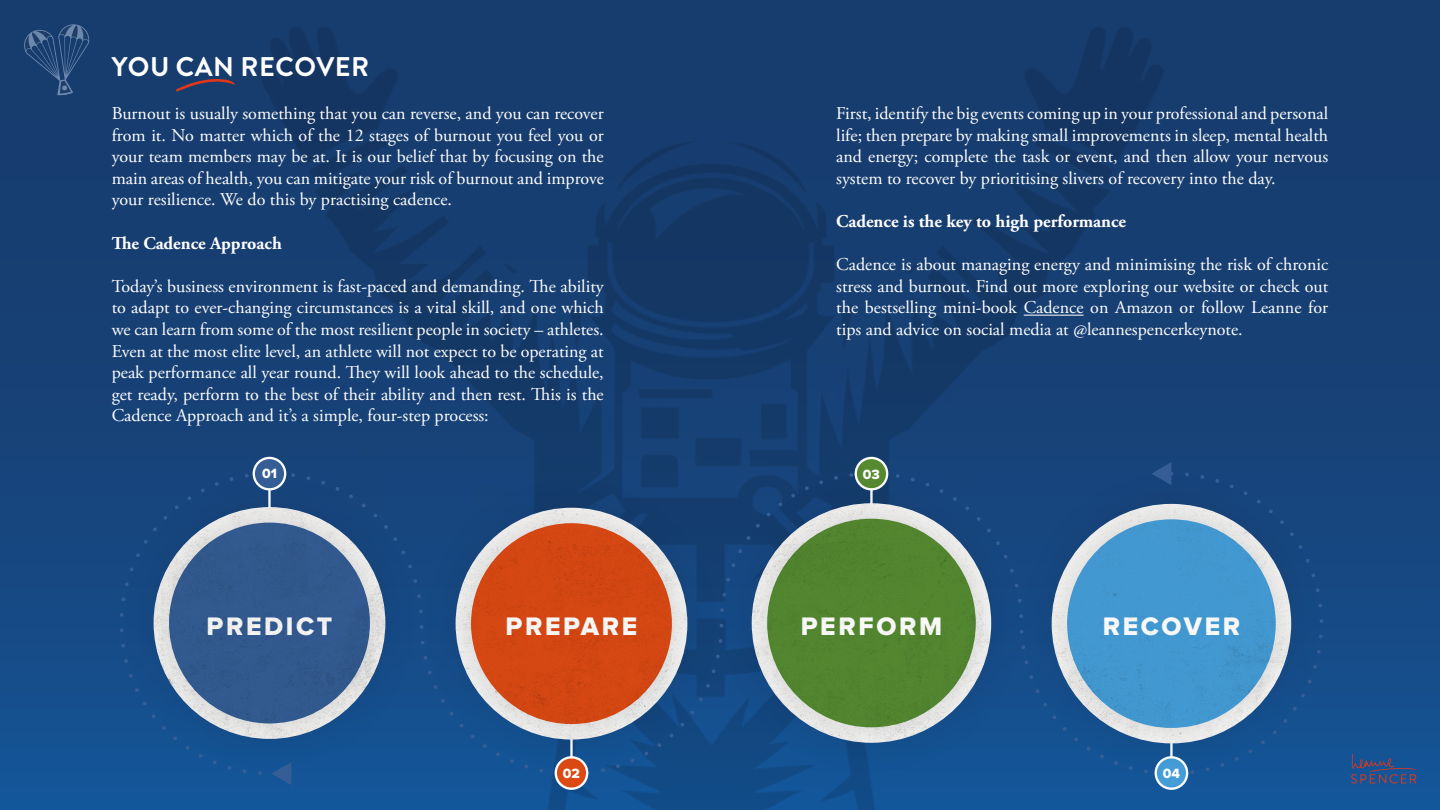
<style>
.page{position:relative;width:1440px;height:810px;background:#fff}
.page>*{position:absolute;margin:0;border:0;box-sizing:border-box;transform-origin:0 0}
.Body_Title{font:700 27px "Brandon Grotesque";letter-spacing:.02em;color:#fff}
.t1{font:26.25px "Proxima Nova Extrabld";letter-spacing:.1em;color:#fff}
.Body_paragraph{font:18px/21.6px "Adobe Garamond Pro";color:#fff;text-align:justify}
.Body_paragraph-2{font:700 18px "Adobe Garamond Pro";color:#fff}
.t2{font:13.88px "Proxima Nova Extrabld";color:#fff}
</style>
<div class="page">
<img style="left:0;top:0;width:1440px;height:810px">
<img style="left:1046px;top:450px;width:300px;height:347px">
<img style="left:698px;top:449px;width:348px;height:348px">
<img style="left:440px;top:453px;width:302px;height:341px">
<img style="left:99px;top:453px;width:341px;height:341px">
<img style="left:154px;top:503px;width:1137px;height:240px">
<svg style="left:1351px;top:754px;width:65px;height:30px"></svg>
<svg style="left:24px;top:23px;width:66px;height:72px"></svg>
<hr style="left:1024px;top:315px;width:60px;height:1px;background:#fff">
<p class="Body_Title" style="left:112px;top:48px;width:259px">YOU CAN RECOVER</p>
<p class="Body_paragraph" style="left:112px;top:103px;width:494px">Burnout is usually something that you can reverse, and you can recover from it. No matter which of the 12 stages of burnout you feel you or your team members may be at. It is our belief that by focusing on the main areas of health, you can mitigate your risk of burnout and improve your resilience. We do this by practising cadence.</p>
<p class="Body_paragraph-2" style="left:112px;top:232px;width:172px">The Cadence Approach</p>
<p class="Body_paragraph" style="left:112px;top:276px;width:494px">Today’s business environment is fast-paced and demanding. The ability to adapt to ever-changing circumstances is a vital skill, and one which we can learn from some of the most resilient people in society – athletes.<br>Even at the most elite level, an athlete will not expect to be operating at peak performance all year round. They will look ahead to the schedule, get ready, perform to the best of their ability and then rest. This is the Cadence Approach and it’s a simple, four-step process:</p>
<p class="Body_paragraph" style="left:836px;top:103px;width:493px">First, identify the big events coming up in your professional and personal life; then prepare by making small improvements in sleep, mental health and energy; complete the task or event, and then allow your nervous system to recover by prioritising slivers of recovery into the day.</p>
<p class="Body_paragraph-2" style="left:836px;top:211px;width:291px">Cadence is the key to high performance</p>
<p class="Body_paragraph" style="left:836px;top:254px;width:494px">Cadence is about managing energy and minimising the risk of chronic stress and burnout. Find out more exploring our website or check out the bestselling mini-book Cadence on Amazon or follow Leanne for tips and advice on social media at @leannespencerkeynote.</p>
<p class="t2" style="left:262px;top:466px;width:16px">01</p>
<p class="t2" style="left:863px;top:466px;width:19px">03</p>
<p class="t1" style="left:207px;top:611px;width:127px">PREDICT</p>
<p class="t1" style="left:506px;top:611px;width:133px">PREPARE</p>
<p class="t1" style="left:801px;top:611px;width:143px">PERFORM</p>
<p class="t1" style="left:1103px;top:611px;width:139px">RECOVER</p>
<p class="t2" style="left:563px;top:765px;width:19px">02</p>
<p class="t2" style="left:1163px;top:765px;width:19px">04</p>
</div>
